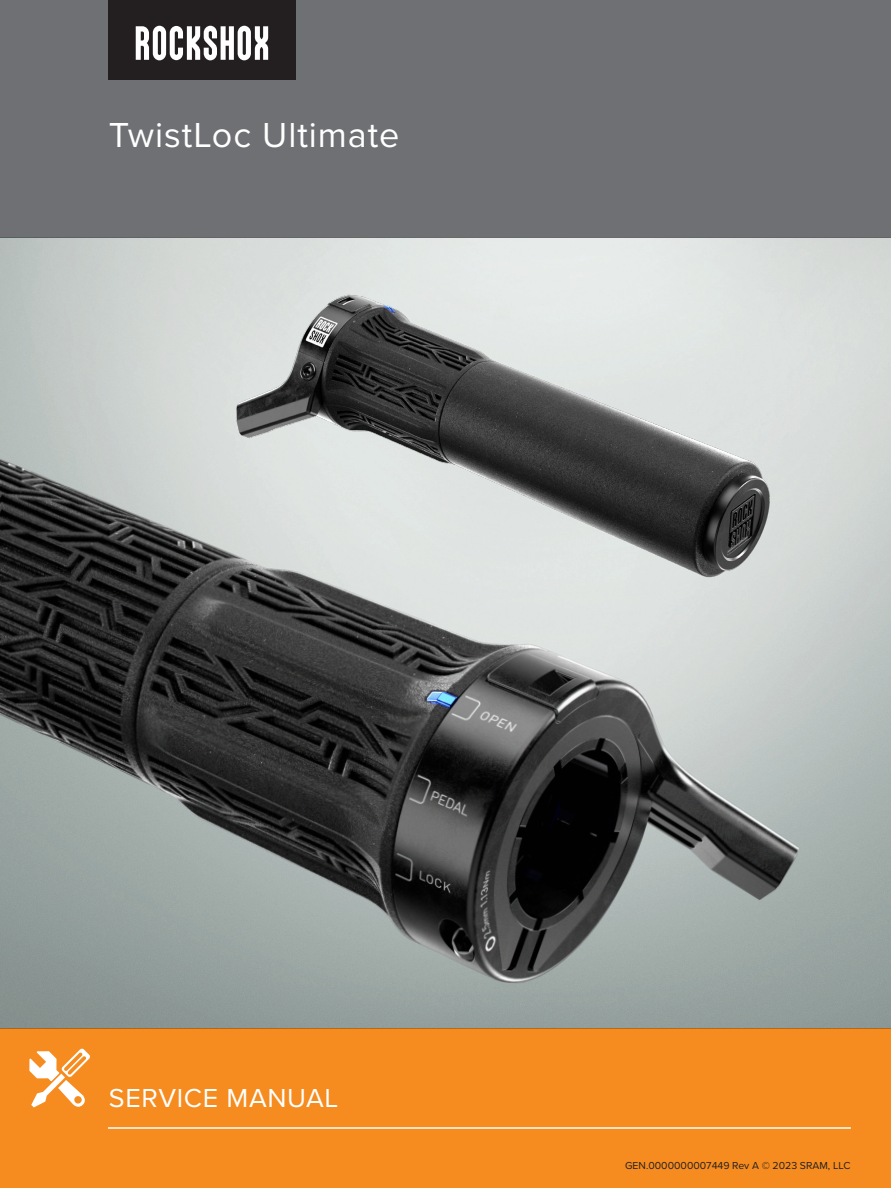
<style>
.page{position:relative;width:891px;height:1188px;background:#fff}
.page>*{position:absolute;margin:0;border:0;box-sizing:border-box;transform-origin:0 0}
.SM_Cover_Title{font:36px "Proxima Nova";letter-spacing:.025em;color:#fff}
.SM_Cover_Title-2{font:27px "Proxima Nova";letter-spacing:.025em;color:#fff}
.SM_Cover_GEN_Number_and_Copyright{font:10.5px "Proxima Nova";color:#231f20}
</style>
<div class="page">
<img style="left:0;top:389px;width:809px;height:639px">
<img style="left:176px;top:238px;width:708px;height:552px">
<div style="left:0;top:0;width:891px;height:238px;background:#6f7073"></div>
<div style="left:0;top:1028px;width:891px;height:160px;background:#f68c1f"></div>
<hr style="left:108px;top:1127px;width:743px;height:2px;background:#fff">
<svg style="left:29px;top:1049px;width:61px;height:58px"></svg>
<div style="left:108px;top:0;width:188px;height:79px;background:#231f20"></div>
<svg style="left:136px;top:26px;width:132px;height:34px"></svg>
<p class="SM_Cover_Title" style="left:109px;top:108px;width:292px">TwistLoc Ultimate</p>
<p class="SM_Cover_Title-2" style="left:109px;top:1078px;width:231px">SERVICE MANUAL</p>
<p class="SM_Cover_GEN_Number_and_Copyright" style="left:625px;top:1158px;width:227px">GEN.0000000007449 Rev A © 2023 SRAM, LLC</p>
</div>
